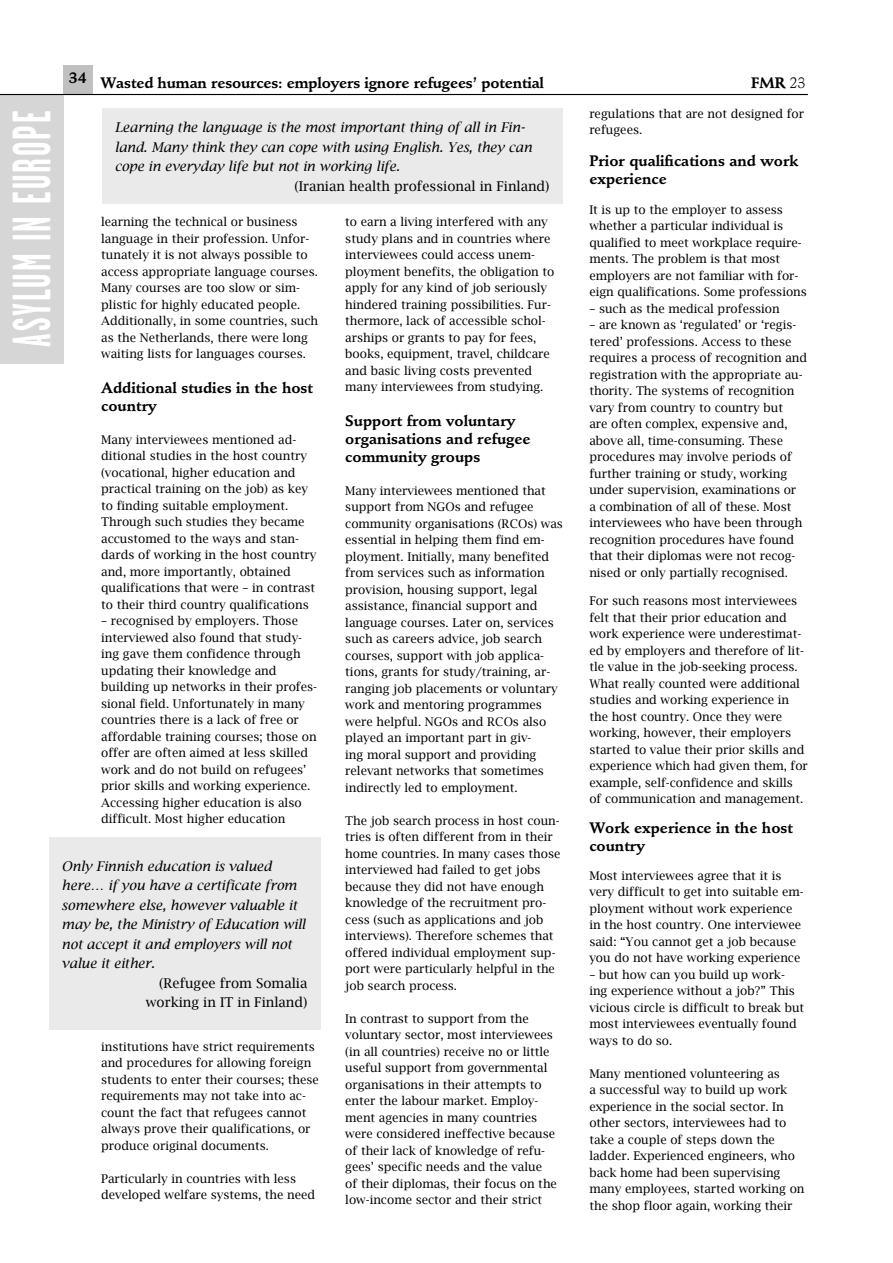
<style>
.page{position:relative;width:893px;height:1263px;background:#fff}
.page>*{position:absolute;margin:0;border:0;box-sizing:border-box;transform-origin:0 0}
.t1{font:700 54px "Garage Gothic";letter-spacing:.05em;color:#fff;scale:.75 1}
.sub_headers{font:700 15px/18px "Stempel Schneidler";color:#000}
.running_header{font:700 15px "Stempel Schneidler";letter-spacing:-.01em;color:#000}
.teasers{font:italic 13.5px/19.5px "Lucida Bright";color:#000}
.teasers-2{font:13.5px "Lucida Bright";color:#000}
.body_copy{font:12px/16.5px "Lucida Bright";color:#000}
.s1{font-weight:400}
</style>
<div class="page">
<div style="left:102px;top:109px;width:460px;height:95px;background:#eaeaea"></div>
<div style="left:49px;top:838px;width:271px;height:192px;background:#eaeaea"></div>
<div style="left:0;top:94px;width:64px;height:270px;background:#d6d6d6"></div>
<div style="left:63px;top:65px;width:30px;height:30px;background:#c0c0c0"></div>
<hr style="left:0;top:94px;width:808px;height:1px;background:#000">
<h1 class="t1" style="left:3px;top:347px;width:316px;rotate:-90deg">ASYLUM IN EUROPE</h1>
<p class="running_header" style="left:69px;top:69px;width:19px">34</p>
<p class="running_header" style="left:101px;top:74px;width:445px">Wasted human resources: employers ignore refugees’ potential</p>
<p class="teasers" style="left:115px;top:118px;width:419px">Learning the language is the most important thing of all in Fin&shy;land. Many think they can cope with using English. Yes, they can cope in everyday life but not in working life.</p>
<p class="teasers-2" style="left:294px;top:178px;width:257px">(Iranian health professional in Finland)</p>
<p class="body_copy" style="left:101px;top:214px;width:218px">learning the technical or business language in their profession. Unfor&shy;tunately it is not always possible to access appropriate language courses.<br>Many courses are too slow or sim&shy;plistic for highly educated people.<br>Additionally, in some countries, such as the Netherlands, there were long waiting lists for languages courses.</p>
<p class="sub_headers" style="left:101px;top:379px;width:213px">Additional studies in the host country</p>
<p class="body_copy" style="left:101px;top:431px;width:217px">Many interviewees mentioned ad&shy;ditional studies in the host country (vocational, higher education and practical training on the job) as key to finding suitable employment.<br>Through such studies they became accustomed to the ways and stan&shy;dards of working in the host country and, more importantly, obtained qualifications that were – in contrast to their third country qualifications</p>
<p class="body_copy" style="left:101px;top:613px;width:217px">– recognised by employers. Those interviewed also found that study&shy;ing gave them confidence through updating their knowledge and building up networks in their profes&shy;sional field. Unfortunately in many countries there is a lack of free or affordable training courses; those on offer are often aimed at less skilled work and do not build on refugees’ prior skills and working experience.<br>Accessing higher education is also difficult. Most higher education</p>
<p class="teasers" style="left:62px;top:856px;width:245px">Only Finnish education is valued here… if you have a certificate from somewhere else, however valuable it may be, the Ministry of Education will not accept it and employers will not value it either.</p>
<p class="teasers-2" style="left:159px;top:975px;width:150px">(Refugee from Somalia</p>
<p class="teasers-2" style="left:146px;top:995px;width:163px">working in IT in Finland)</p>
<p class="body_copy" style="left:101px;top:1038px;width:219px">institutions have strict requirements and procedures for allowing foreign students to enter their courses; these requirements may not take into ac&shy;count the fact that refugees cannot always prove their qualifications, or produce original documents.</p>
<p class="body_copy" style="left:101px;top:1170px;width:215px">Particularly in countries with less developed welfare systems, the need</p>
<p class="body_copy" style="left:345px;top:214px;width:211px">to earn a living interfered with any study plans and in countries where interviewees could access unem&shy;ployment benefits, the obligation to apply for any kind of job seriously hindered training possibilities. Fur&shy;thermore, lack of accessible schol&shy;arships or grants to pay for fees, books, equipment, travel, childcare and basic living costs prevented many interviewees from studying.</p>
<p class="sub_headers" style="left:345px;top:412px;width:172px">Support from voluntary</p>
<p class="sub_headers" style="left:345px;top:430px;width:187px">organisations and refugee community groups</p>
<p class="body_copy" style="left:345px;top:482px;width:219px">Many interviewees mentioned that support from NGOs and refugee community organisations (RCOs) was essential in helping them find em&shy;ployment. Initially, many benefited from services such as information provision, housing support, legal assistance, financial support and language courses. Later on, services such as careers advice, job search courses, support with job applica&shy;tions, grants for study/training, ar&shy;ranging job placements or voluntary work and mentoring programmes were helpful. NGOs and RCOs also played an important part in giv-<br>ing moral support and providing relevant networks that sometimes indirectly led to employment.</p>
<p class="body_copy" style="left:345px;top:812px;width:217px">The job search process in host coun&shy;tries is often different from in their home countries. In many cases those interviewed had failed to get jobs because they did not have enough knowledge of the recruitment pro&shy;cess (such as applications and job interviews). Therefore schemes that offered individual employment sup&shy;port were particularly helpful in the job search process.</p>
<p class="body_copy" style="left:345px;top:1010px;width:213px">In contrast to support from the voluntary sector, most interviewees (in all countries) receive no or little useful support from governmental organisations in their attempts to enter the labour market. Employ&shy;ment agencies in many countries were considered ineffective because of their lack of knowledge of refu&shy;gees’ specific needs and the value of their diplomas, their focus on the low-income sector and their strict</p>
<p class="running_header" style="left:751px;top:74px;width:56px">FMR <span class="s1">23</span></p>
<p class="body_copy" style="left:589px;top:105px;width:216px">regulations that are not designed for refugees.</p>
<p class="sub_headers" style="left:589px;top:152px;width:210px">Prior qualifications and work experience</p>
<p class="body_copy" style="left:589px;top:201px;width:219px">It is up to the employer to assess whether a particular individual is qualified to meet workplace require&shy;ments. The problem is that most employers are not familiar with for&shy;eign qualifications. Some professions</p>
<p class="body_copy" style="left:589px;top:300px;width:192px">– such as the medical profession</p>
<p class="body_copy" style="left:589px;top:317px;width:219px">– are known as ‘regulated’ or ‘regis&shy;tered’ professions. Access to these requires a process of recognition and registration with the appropriate au&shy;thority. The systems of recognition vary from country to country but<br>are often complex, expensive and, above all, time-consuming. These procedures may involve periods of further training or study, working under supervision, examinations or<br>a combination of all of these. Most interviewees who have been through recognition procedures have found that their diplomas were not recog&shy;nised or only partially recognised.</p>
<p class="body_copy" style="left:589px;top:593px;width:220px">For such reasons most interviewees felt that their prior education and work experience were underestimat&shy;ed by employers and therefore of lit&shy;tle value in the job-seeking process.<br>What really counted were additional studies and working experience in the host country. Once they were working, however, their employers started to value their prior skills and experience which had given them, for example, self-confidence and skills of communication and management.</p>
<p class="sub_headers" style="left:589px;top:819px;width:205px">Work experience in the host country</p>
<p class="body_copy" style="left:589px;top:867px;width:216px">Most interviewees agree that it is very difficult to get into suitable em&shy;ployment without work experience in the host country. One interviewee said: “You cannot get a job because you do not have working experience</p>
<p class="body_copy" style="left:589px;top:966px;width:216px">– but how can you build up work&shy;ing experience without a job?” This vicious circle is difficult to break but most interviewees eventually found ways to do so.</p>
<p class="body_copy" style="left:589px;top:1065px;width:217px">Many mentioned volunteering as<br>a successful way to build up work experience in the social sector. In other sectors, interviewees had to take a couple of steps down the ladder. Experienced engineers, who back home had been supervising many employees, started working on the shop floor again, working their</p>
</div>
